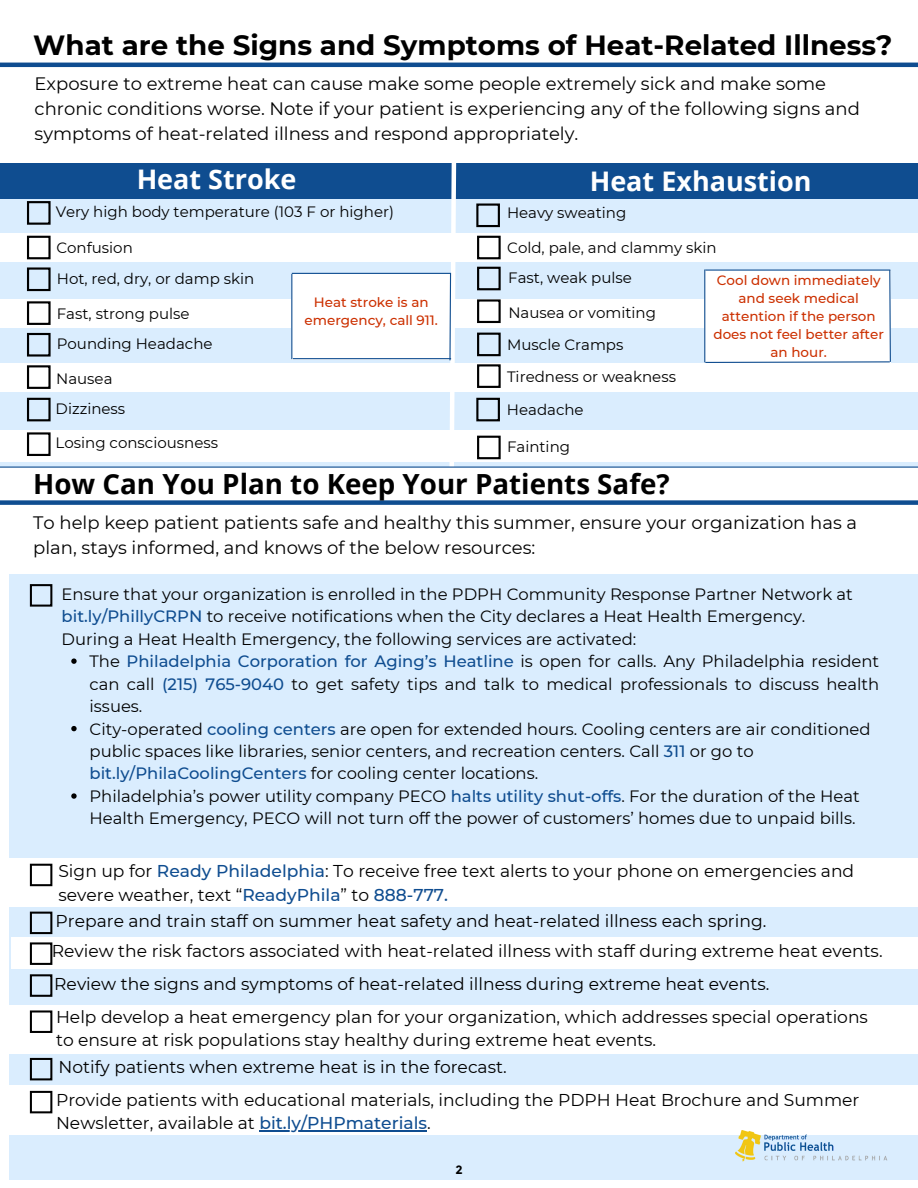
<style>
.page{position:relative;width:918px;height:1188px;background:#fff}
.page>*{position:absolute;margin:0;border:0;box-sizing:border-box;transform-origin:0 0}
.t1{font:700 27.75px "Montserrat";color:#000}
.t2{font:700 27.75px "Open Sans";color:#000}
.t3{font:700 27px "Open Sans";color:#fff}
.t4{font:18px/24.8px "Montserrat";color:#000}
.t5{font:17.1px/23.5px "Montserrat";color:#000}
.t6{font:16.35px/22.5px "Montserrat";color:#000}
.t7{font:15px/32px "Montserrat";color:#000}
.t8{font:500 13.5px/18px "Montserrat";color:#cc3000;text-align:center}
.t9{font:700 12px "Montserrat";color:#000}
.s1{font-weight:500;color:#0f4d90}
</style>
<div class="page">
<hr style="left:0;top:63px;width:918px;height:4px;background:#0f4d90">
<div style="left:0;top:199px;width:918px;height:268px;background:#daedfe"></div>
<div style="left:0;top:163px;width:918px;height:36px;background:#0f4d90"></div>
<div style="left:27px;top:201px;width:24px;height:24px;border:2px solid #000"></div>
<div style="left:0;top:234px;width:918px;height:28px;background:#fff"></div>
<div style="left:27px;top:236px;width:24px;height:23px;border:2px solid #000"></div>
<div style="left:27px;top:267px;width:24px;height:24px;border:2px solid #000"></div>
<div style="left:0;top:299px;width:918px;height:28px;background:#fff"></div>
<div style="left:27px;top:301px;width:24px;height:24px;border:2px solid #000"></div>
<div style="left:27px;top:333px;width:24px;height:24px;border:2px solid #000"></div>
<div style="left:0;top:364px;width:918px;height:28px;background:#fff"></div>
<div style="left:27px;top:365px;width:24px;height:24px;border:2px solid #000"></div>
<div style="left:27px;top:398px;width:24px;height:23px;border:2px solid #000"></div>
<div style="left:0;top:430px;width:918px;height:32px;background:#fff"></div>
<div style="left:27px;top:432px;width:24px;height:24px;border:2px solid #000"></div>
<div style="left:476px;top:204px;width:24px;height:23px;border:2px solid #000"></div>
<div style="left:477px;top:236px;width:24px;height:23px;border:2px solid #000"></div>
<div style="left:477px;top:267px;width:24px;height:23px;border:2px solid #000"></div>
<div style="left:477px;top:299px;width:24px;height:24px;border:2px solid #000"></div>
<div style="left:477px;top:333px;width:24px;height:23px;border:2px solid #000"></div>
<div style="left:477px;top:364px;width:24px;height:24px;border:2px solid #000"></div>
<div style="left:476px;top:398px;width:24px;height:23px;border:2px solid #000"></div>
<div style="left:477px;top:436px;width:24px;height:23px;border:2px solid #000"></div>
<hr style="left:0;top:467px;width:918px;height:1px;background:#0f4d90">
<div style="left:292px;top:274px;width:158px;height:86px;background:#fff"></div>
<hr style="left:293px;top:358px;width:158px;height:1px;background:#0f4d90">
<hr style="left:292px;top:273px;width:158px;height:1px;background:#0f4d90">
<hr style="left:291px;top:274px;width:1px;height:85px;background:#0f4d90">
<svg style="left:447px;top:163px;width:11px;height:305px"></svg>
<div style="left:0;top:500px;width:918px;height:5px;background:#0f4d90"></div>
<div style="left:10px;top:574px;width:908px;height:606px;background:#daedfe"></div>
<div style="left:30px;top:584px;width:22px;height:23px;border:2px solid #000"></div>
<div style="left:30px;top:912px;width:22px;height:22px;border:2px solid #000"></div>
<div style="left:11px;top:937px;width:907px;height:32px;background:#fff"></div>
<div style="left:30px;top:942px;width:22px;height:23px;border:2px solid #000"></div>
<div style="left:30px;top:974px;width:22px;height:23px;border:2px solid #000"></div>
<div style="left:0;top:1005px;width:918px;height:49px;background:#fff"></div>
<div style="left:30px;top:1010px;width:22px;height:23px;border:2px solid #000"></div>
<div style="left:30px;top:1058px;width:22px;height:22px;border:2px solid #000"></div>
<div style="left:0;top:1086px;width:918px;height:49px;background:#fff"></div>
<div style="left:30px;top:1091px;width:22px;height:22px;border:2px solid #000"></div>
<img style="left:736px;top:1131px;width:151px;height:30px">
<svg style="left:71px;top:658px;width:6px;height:6px"></svg>
<svg style="left:71px;top:726px;width:6px;height:5px"></svg>
<svg style="left:71px;top:793px;width:6px;height:6px"></svg>
<hr style="left:259px;top:1130px;width:168px;height:1px;background:#0f4d90">
<div style="left:704px;top:269px;width:187px;height:95px;background:#fff"></div>
<div style="left:2px;top:859px;width:916px;height:48px;background:#fff"></div>
<div style="left:30px;top:864px;width:22px;height:22px;border:2px solid #000"></div>
<h1 class="t1" style="left:33px;top:28px;width:861px">What are the Signs and Symptoms of Heat-Related Illness?</h1>
<p class="t4" style="left:35px;top:72px;width:827px">Exposure to extreme heat can cause make some people extremely sick and make some chronic conditions worse. Note if your patient is experiencing any of the following signs and symptoms of heat-related illness and respond appropriately.</p>
<p class="t3" style="left:137px;top:160px;width:161px">Heat Stroke</p>
<p class="t3" style="left:590px;top:162px;width:223px">Heat Exhaustion</p>
<p class="t7" style="left:56px;top:196px;width:340px">Very high body temperature (103 F or higher)</p>
<p class="t7" style="left:56px;top:232px;width:78px">Confusion</p>
<p class="t7" style="left:57px;top:263px;width:199px">Hot, red, dry, or damp skin</p>
<p class="t7" style="left:57px;top:298px;width:157px;line-height:30.5px">Fast, strong pulse<br>Pounding Headache</p>
<p class="t7" style="left:56px;top:363px;width:71px;line-height:30.8px">Nausea<br>Dizziness</p>
<p class="t7" style="left:56px;top:426px;width:164px">Losing consciousness</p>
<p class="t7" style="left:507px;top:197px;width:121px">Heavy sweating</p>
<p class="t7" style="left:507px;top:232px;width:211px;line-height:30.3px">Cold, pale, and clammy skin<br>Fast, weak pulse</p>
<p class="t7" style="left:507px;top:297px;width:171px">Nausea or vomiting<br>Muscle Cramps<br>Tiredness or weakness</p>
<p class="t7" style="left:507px;top:394px;width:78px">Headache</p>
<p class="t7" style="left:507px;top:430px;width:65px">Fainting</p>
<p class="t8" style="left:714px;top:271px;width:172px">Cool down immediately and seek medical attention if the person does not feel better after an hour.</p>
<p class="t8" style="left:305px;top:294px;width:135px">Heat stroke is an emergency, call 911.</p>
<h1 class="t2" style="left:33px;top:464px;width:638px">How Can You Plan to Keep Your Patients Safe?</h1>
<p class="t4" style="left:33px;top:510px;width:825px">To help keep patient patients safe and healthy this summer, ensure your organization has a plan, stays informed, and knows of the below resources:</p>
<p class="t6" style="left:62px;top:582px;width:793px">Ensure that your organization is enrolled in the PDPH Community Response Partner Network at <span class="s1">bit.ly/PhillyCRPN</span> to receive notifications when the City declares a Heat Health Emergency.<br>During a Heat Health Emergency, the following services are activated:</p>
<p class="t6" style="left:90px;top:650px;width:791px">The <span class="s1">Philadelphia Corporation for Aging’s Heatline</span> is open for calls. Any Philadelphia resident can call <span class="s1">(215) 765-9040</span> to get safety tips and talk to medical professionals to discuss health issues.<br>City-operated <span class="s1">cooling centers</span> are open for extended hours. Cooling centers are air conditioned public spaces like libraries, senior centers, and recreation centers. Call <span class="s1">311</span> or go to <span class="s1">bit.ly/PhilaCoolingCenters</span> for cooling center locations.<br>Philadelphia’s power utility company PECO <span class="s1">halts utility shut-offs</span>. For the duration of the Heat Health Emergency, PECO will not turn off the power of customers’ homes due to unpaid bills.</p>
<p class="t5" style="left:58px;top:859px;width:797px">Sign up for <span class="s1">Ready Philadelphia</span>: To receive free text alerts to your phone on emergencies and severe weather, text “<span class="s1">ReadyPhila</span>” to <span class="s1">888-777.</span></p>
<p class="t5" style="left:52px;top:906px;width:832px;line-height:29.7px">Prepare and train staff on summer heat safety and heat-related illness each spring.<br>Review the risk factors associated with heat-related illness with staff during extreme heat events.</p>
<p class="t5" style="left:54px;top:967px;width:815px;line-height:33px">Review the signs and symptoms of heat-related illness during extreme heat events.<br>Help develop a heat emergency plan for your organization, which addresses special operations</p>
<p class="t5" style="left:56px;top:1027px;width:602px;line-height:27px">to ensure at risk populations stay healthy during extreme heat events.<br>Notify patients when extreme heat is in the forecast.</p>
<p class="t5" style="left:56px;top:1088px;width:805px">Provide patients with educational materials, including the PDPH Heat Brochure and Summer<br>Newsletter, available at <span class="s1">bit.ly/PHPmaterials</span>.</p>
<p class="t9" style="left:455px;top:1163px;width:9px">2</p>
</div>
